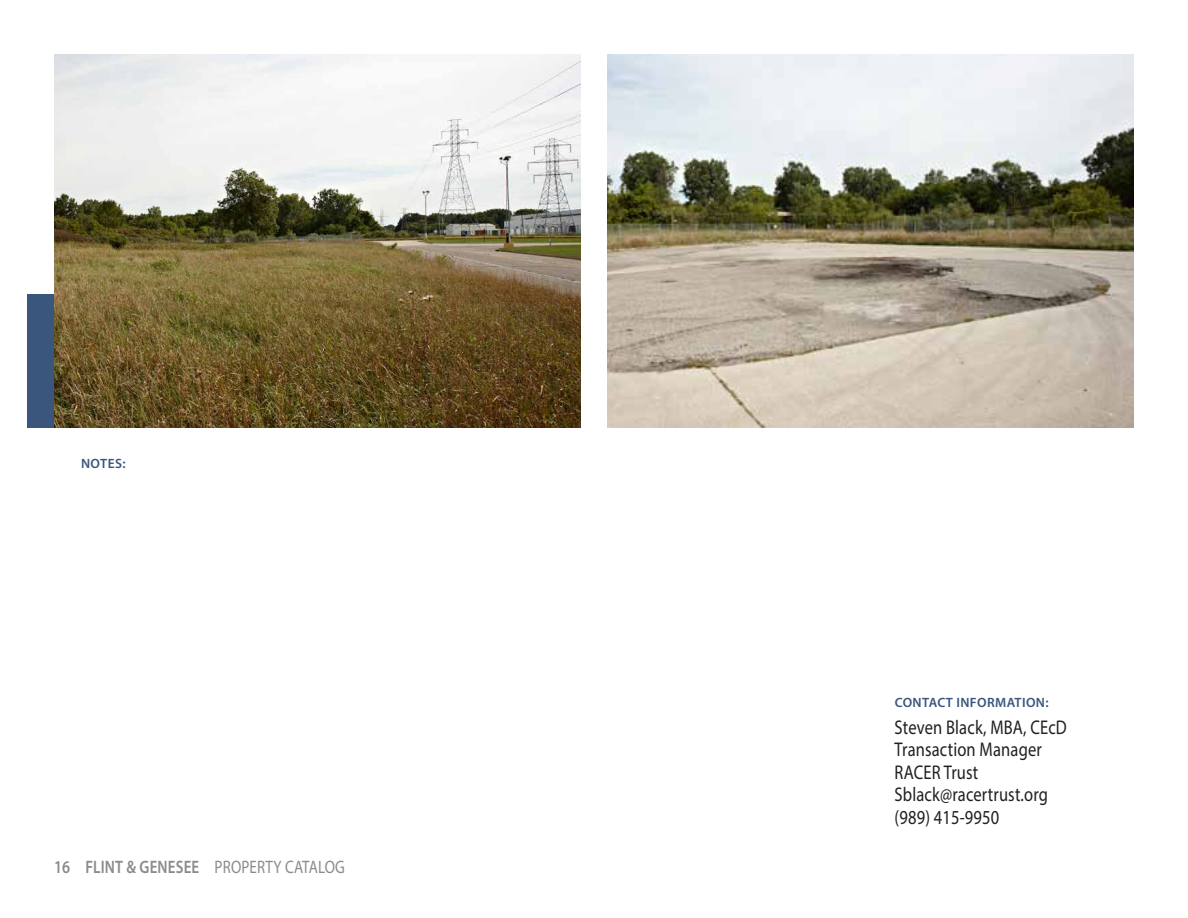
<style>
.page{position:relative;width:1188px;height:918px;background:#fff}
.page>*{position:absolute;margin:0;border:0;box-sizing:border-box;transform-origin:0 0}
.Information{font:19.95px "Myriad Pro";letter-spacing:.01em;color:#231f20;scale:.83 1}
.t1{font:600 18px "Myriad Pro";letter-spacing:.01em;color:#8c8a8c;scale:.83 1}
.t2{font:600 13.5px "Myriad Pro";letter-spacing:.03em;color:#3a567d}
.s1{font-weight:400}
</style>
<div class="page">
<div style="left:27px;top:294px;width:27px;height:134px;background:#3a567d"></div>
<img style="left:608px;top:54px;width:526px;height:374px">
<img style="left:54px;top:54px;width:526px;height:374px">
<p class="t2" style="left:81px;top:455px;width:46px">NOTES:</p>
<p class="t1" style="left:54px;top:856px;width:352px">16 FLINT &amp; GENESEE <span class="s1">PROPERTY CATALOG</span></p>
<p class="t2" style="left:895px;top:693px;width:155px">CONTACT INFORMATION:</p>
<p class="Information" style="left:895px;top:715px;width:209px">Steven Black, MBA, CEcD</p>
<p class="Information" style="left:895px;top:737px;width:179px">Transaction Manager</p>
<p class="Information" style="left:895px;top:760px;width:102px">RACER Trust</p>
<p class="Information" style="left:895px;top:782px;width:186px">Sblack@racertrust.org</p>
<p class="Information" style="left:895px;top:805px;width:128px">(989) 415-9950</p>
</div>
